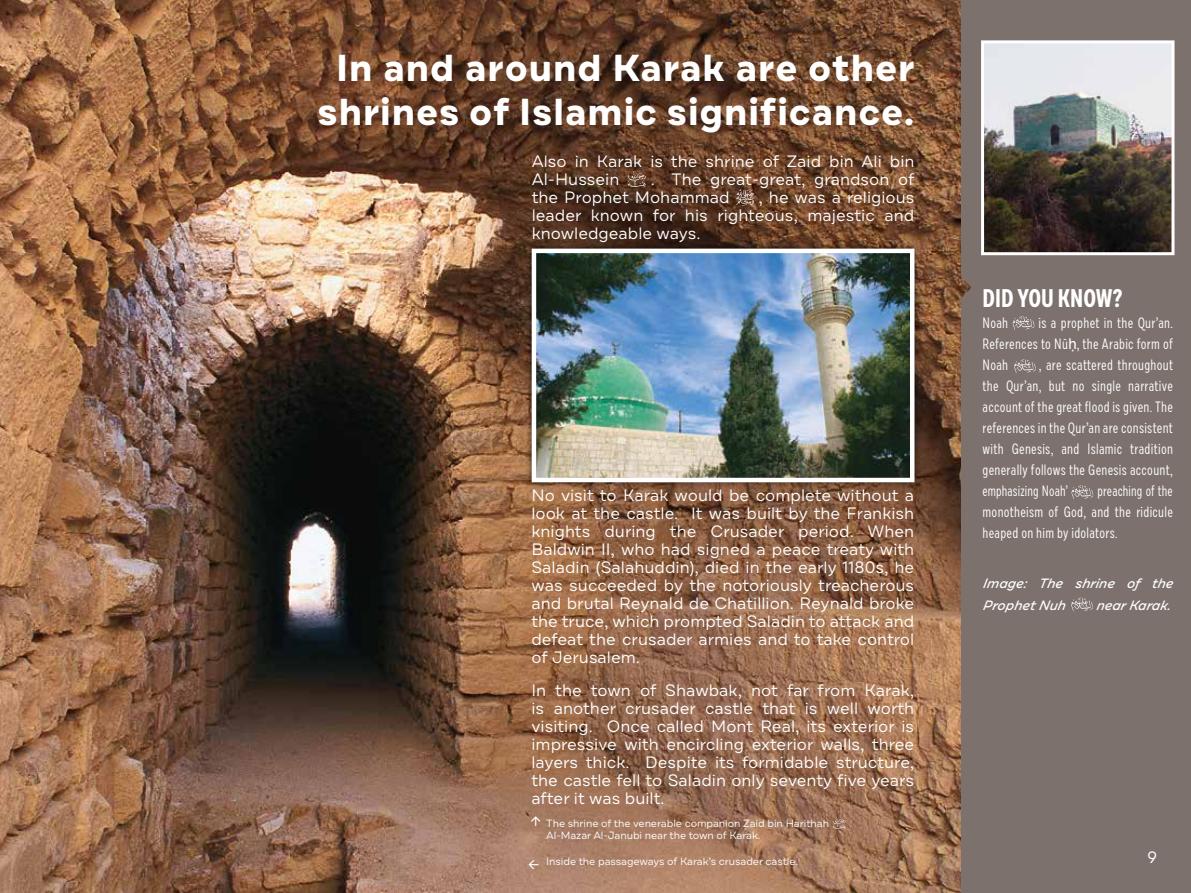
<style>
.page{position:relative;width:1191px;height:893px;background:#fff}
.page>*{position:absolute;margin:0;border:0;box-sizing:border-box;transform-origin:0 0}
.t1{font:700 37.5px/43.5px "Draft B";letter-spacing:.025em;color:#fff;text-align:center}
.t2{font:700 25.5px "Draft G";color:#fff}
.t3{font:16.5px/18px "Draft B";color:#fff;text-align:justify}
.t4{font:15px/21px "Draft G";letter-spacing:.02em;color:#fff;text-align:justify}
.t5{font:15px/21px "Draft G";letter-spacing:.02em;color:#fff;text-align:justify;scale:.94 1}
.t6{font:italic 500 13.5px/21px "Draft B";color:#fff}
.t7{font:10.5px/12.6px "Draft B";letter-spacing:-.01em;color:#fff}
.s1{font-family:"Helvetica Neue"}
</style>
<div class="page">
<img style="left:0;top:0;width:961px;height:893px">
<div style="left:961px;top:0;width:230px;height:893px;background:#7d716d"></div>
<img style="left:985px;top:44px;width:185px;height:207px">
<div style="left:981px;top:40px;width:193px;height:215px;border:3px solid #fff"></div>
<div style="left:525px;top:242px;width:396px;height:247px;background:#000;opacity:.6"></div>
<img style="left:536px;top:254px;width:373px;height:223px">
<div style="left:531px;top:249px;width:383px;height:233px;border:4px solid #fff"></div>
<svg style="left:736px;top:189px;width:18px;height:17px"></svg>
<svg style="left:1012px;top:316px;width:22px;height:14px"></svg>
<svg style="left:1014px;top:359px;width:21px;height:14px"></svg>
<svg style="left:1071px;top:485px;width:22px;height:14px"></svg>
<svg style="left:1071px;top:597px;width:21px;height:14px"></svg>
<svg style="left:628px;top:171px;width:18px;height:16px"></svg>
<svg style="left:832px;top:817px;width:13px;height:12px"></svg>
<svg style="left:531px;top:816px;width:9px;height:10px"></svg>
<svg style="left:528px;top:860px;width:10px;height:8px"></svg>
<h1 class="t1" style="left:317px;top:47px;width:598px">In and around Karak are other shrines of Islamic significance.</h1>
<p class="t3" style="left:531px;top:152px;width:384px">Also in Karak is the shrine of Zaid bin Ali bin<br>Al-Hussein</p>
<p class="t3" style="left:531px;top:170px;width:384px;text-indent:119px">. The great-great, grandson of the Prophet Mohammad</p>
<p class="t3" style="left:531px;top:188px;width:384px;text-indent:227px">, he was a religious leader known for his righteous, majestic and knowledgeable ways.</p>
<p class="t3" style="left:531px;top:487px;width:384px">No visit to Karak would be complete without a look at the castle. It was built by the Frankish knights during the Crusader period. When Baldwin II, who had signed a peace treaty with Saladin (Salahuddin), died in the early 1180s, he was succeeded by the notoriously treacherous and brutal Reynald de Chatillion. Reynald broke the truce, which prompted Saladin to attack and defeat the crusader armies and to take control of Jerusalem.</p>
<p class="t3" style="left:531px;top:682px;width:384px">In the town of Shawbak, not far from Karak, is another crusader castle that is well worth visiting. Once called Mont Real, its exterior is impressive with encircling exterior walls, three layers thick. Despite its formidable structure, the castle fell to Saladin only seventy five years after it was built.</p>
<p class="t7" style="left:546px;top:817px;width:284px">The shrine of the venerable companion Zaid bin Harithah<br>Al-Mazar Al-Janubi near the town of Karak.</p>
<p class="t7" style="left:546px;top:855px;width:253px">Inside the passageways of Karak’s crusader castle.</p>
<h2 class="t2" style="left:982px;top:283px;width:141px">DID YOU KNOW?</h2>
<p class="t4" style="left:982px;top:313px;width:27px">Noah</p>
<p class="t4" style="left:982px;top:313px;width:192px;text-indent:56px">is a prophet in the Qur’an.<br>References to Nū<span class="s1">ḥ</span>, the Arabic form of Noah</p>
<p class="t4" style="left:982px;top:355px;width:192px;text-indent:56px">, are scattered throughout the Qur’an, but no single narrative account of the great flood is given. The references in the Qur’an are consistent with Genesis, and Islamic tradition generally follows the Genesis account, emphasizing Noah’</p>
<p class="t5" style="left:982px;top:481px;width:204px;text-indent:115px">preaching of the monotheism of God, and the ridicule heaped on him by idolators.</p>
<p class="t6" style="left:982px;top:573px;width:195px">Image: The shrine of the<br>ProphetNuh</p>
<p class="t6" style="left:1096px;top:594px;width:80px">nearKarak.</p>
<p class="t3" style="left:1147px;top:848px;width:11px">9</p>
</div>
